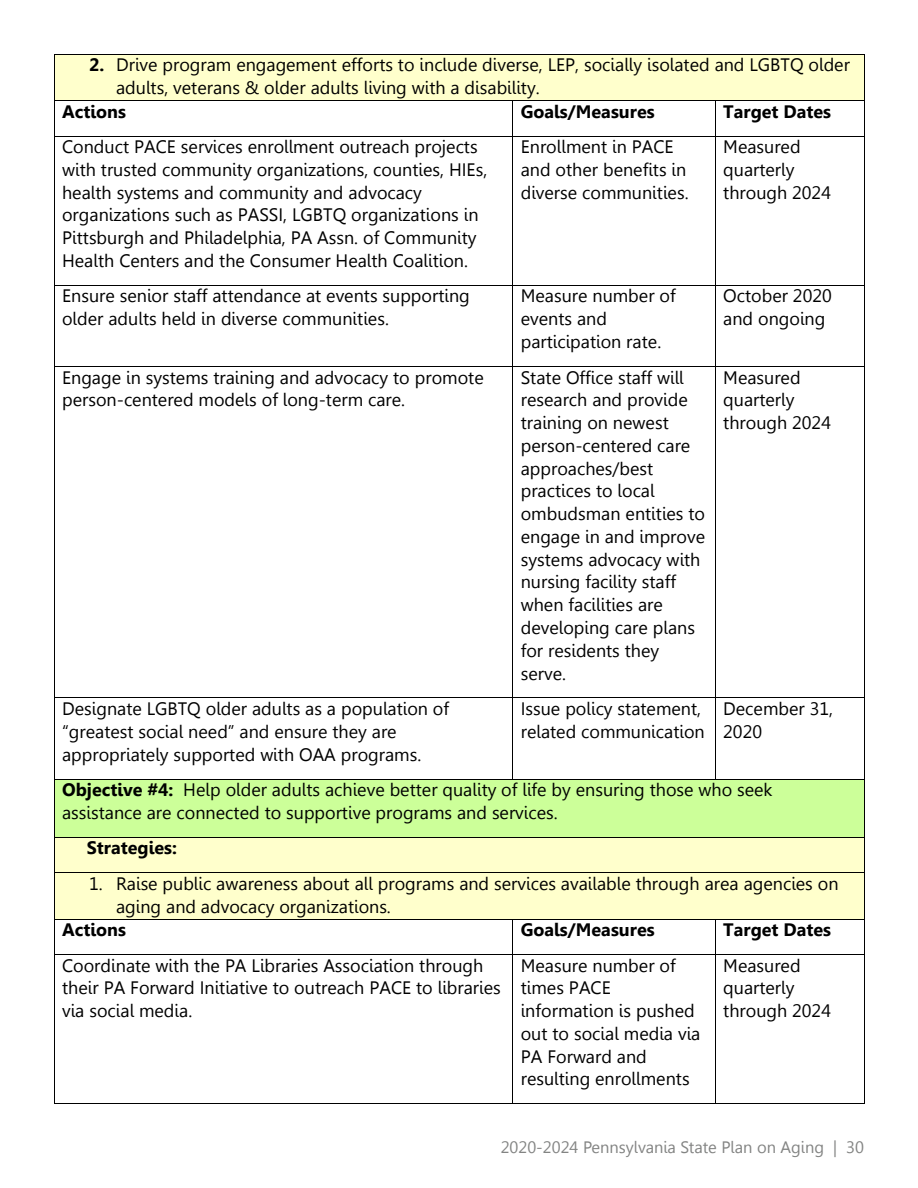
<style>
.page{position:relative;width:918px;height:1188px;background:#fff}
.page>*{position:absolute;margin:0;border:0;box-sizing:border-box;transform-origin:0 0}
.t1{font:18px/22.8px "Gisha";color:#000}
.t2{font:700 18px "Gisha";color:#000}
.t3{font:16.5px "Gisha";color:#838483}
.s1{font-weight:700}
</style>
<div class="page">
<div style="left:62px;top:55px;width:794px;height:22px;background:#ffc"></div>
<div style="left:62px;top:77px;width:794px;height:23px;background:#ffc"></div>
<hr style="left:54px;top:54px;width:810px;height:1px;background:#000">
<hr style="left:54px;top:55px;width:1px;height:45px;background:#000">
<hr style="left:864px;top:55px;width:1px;height:45px;background:#000">
<hr style="left:54px;top:100px;width:458px;height:1px;background:#000">
<hr style="left:513px;top:100px;width:202px;height:1px;background:#000">
<hr style="left:716px;top:100px;width:148px;height:1px;background:#000">
<hr style="left:54px;top:101px;width:1px;height:35px;background:#000">
<hr style="left:512px;top:101px;width:1px;height:35px;background:#000">
<hr style="left:715px;top:101px;width:1px;height:35px;background:#000">
<hr style="left:864px;top:101px;width:1px;height:35px;background:#000">
<hr style="left:54px;top:136px;width:458px;height:1px;background:#000">
<hr style="left:513px;top:136px;width:202px;height:1px;background:#000">
<hr style="left:716px;top:136px;width:148px;height:1px;background:#000">
<hr style="left:54px;top:137px;width:1px;height:148px;background:#000">
<hr style="left:512px;top:137px;width:1px;height:148px;background:#000">
<hr style="left:715px;top:137px;width:1px;height:148px;background:#000">
<hr style="left:864px;top:137px;width:1px;height:148px;background:#000">
<hr style="left:54px;top:285px;width:458px;height:1px;background:#000">
<hr style="left:513px;top:285px;width:202px;height:1px;background:#000">
<hr style="left:716px;top:285px;width:148px;height:1px;background:#000">
<hr style="left:54px;top:286px;width:1px;height:80px;background:#000">
<hr style="left:512px;top:286px;width:1px;height:80px;background:#000">
<hr style="left:715px;top:286px;width:1px;height:80px;background:#000">
<hr style="left:864px;top:286px;width:1px;height:80px;background:#000">
<hr style="left:54px;top:366px;width:458px;height:1px;background:#000">
<hr style="left:513px;top:366px;width:202px;height:1px;background:#000">
<hr style="left:716px;top:366px;width:148px;height:1px;background:#000">
<hr style="left:54px;top:367px;width:1px;height:331px;background:#000">
<hr style="left:512px;top:367px;width:1px;height:331px;background:#000">
<hr style="left:715px;top:367px;width:1px;height:331px;background:#000">
<hr style="left:864px;top:367px;width:1px;height:331px;background:#000">
<hr style="left:54px;top:698px;width:458px;height:1px;background:#000">
<hr style="left:513px;top:698px;width:202px;height:1px;background:#000">
<hr style="left:716px;top:698px;width:148px;height:1px;background:#000">
<hr style="left:54px;top:698px;width:1px;height:81px;background:#000">
<hr style="left:512px;top:698px;width:1px;height:81px;background:#000">
<hr style="left:715px;top:698px;width:1px;height:81px;background:#000">
<hr style="left:864px;top:698px;width:1px;height:81px;background:#000">
<div style="left:62px;top:779px;width:794px;height:23px;background:#cf9"></div>
<div style="left:62px;top:802px;width:794px;height:35px;background:#cf9"></div>
<hr style="left:54px;top:779px;width:458px;height:1px;background:#000">
<hr style="left:513px;top:779px;width:202px;height:1px;background:#000">
<hr style="left:716px;top:779px;width:148px;height:1px;background:#000">
<hr style="left:54px;top:779px;width:1px;height:58px;background:#000">
<hr style="left:864px;top:779px;width:1px;height:58px;background:#000">
<div style="left:62px;top:838px;width:794px;height:34px;background:#ffc"></div>
<hr style="left:54px;top:837px;width:810px;height:1px;background:#000">
<hr style="left:54px;top:838px;width:1px;height:34px;background:#000">
<hr style="left:864px;top:838px;width:1px;height:34px;background:#000">
<div style="left:62px;top:873px;width:794px;height:23px;background:#ffc"></div>
<div style="left:62px;top:896px;width:794px;height:23px;background:#ffc"></div>
<hr style="left:54px;top:872px;width:810px;height:1px;background:#000">
<hr style="left:54px;top:873px;width:1px;height:46px;background:#000">
<hr style="left:864px;top:873px;width:1px;height:46px;background:#000">
<hr style="left:54px;top:919px;width:458px;height:1px;background:#000">
<hr style="left:513px;top:919px;width:202px;height:1px;background:#000">
<hr style="left:716px;top:919px;width:148px;height:1px;background:#000">
<hr style="left:54px;top:919px;width:1px;height:35px;background:#000">
<hr style="left:512px;top:919px;width:1px;height:35px;background:#000">
<hr style="left:715px;top:919px;width:1px;height:35px;background:#000">
<hr style="left:864px;top:919px;width:1px;height:35px;background:#000">
<hr style="left:54px;top:954px;width:458px;height:1px;background:#000">
<hr style="left:513px;top:954px;width:202px;height:1px;background:#000">
<hr style="left:716px;top:954px;width:148px;height:1px;background:#000">
<hr style="left:54px;top:955px;width:1px;height:149px;background:#000">
<hr style="left:54px;top:1104px;width:458px;height:1px;background:#000">
<hr style="left:512px;top:955px;width:1px;height:149px;background:#000">
<hr style="left:513px;top:1104px;width:202px;height:1px;background:#000">
<hr style="left:715px;top:955px;width:1px;height:149px;background:#000">
<hr style="left:716px;top:1104px;width:148px;height:1px;background:#000">
<hr style="left:864px;top:955px;width:1px;height:149px;background:#000">
<p class="t1" style="left:89px;top:54px;width:762px"><span class="s1">2.</span> Drive program engagement efforts to include diverse, LEP, socially isolated and LGBTQ older</p>
<p class="t1" style="left:116px;top:77px;width:425px">adults, veterans &amp; older adults living with a disability.</p>
<p class="t2" style="left:62px;top:101px;width:65px">Actions</p>
<p class="t2" style="left:521px;top:101px;width:135px">Goals/Measures</p>
<p class="t2" style="left:723px;top:101px;width:109px">Target Dates</p>
<p class="t1" style="left:62px;top:136px;width:427px">Conduct PACE services enrollment outreach projects with trusted community organizations, counties, HIEs, health systems and community and advocacy organizations such as PASSI, LGBTQ organizations in Pittsburgh and Philadelphia, PA Assn. of Community Health Centers and the Consumer Health Coalition.</p>
<p class="t1" style="left:521px;top:136px;width:169px">Enrollment in PACE and other benefits in diverse communities.</p>
<p class="t1" style="left:723px;top:136px;width:109px">Measured quarterly through 2024</p>
<p class="t1" style="left:62px;top:285px;width:409px">Ensure senior staff attendance at events supporting older adults held in diverse communities.</p>
<p class="t1" style="left:521px;top:285px;width:157px">Measure number of events and participation rate.</p>
<p class="t1" style="left:723px;top:285px;width:110px">October 2020 and ongoing</p>
<p class="t1" style="left:62px;top:366px;width:423px">Engage in systems training and advocacy to promote person-centered models of long-term care.</p>
<p class="t1" style="left:521px;top:366px;width:186px">State Office staff will research and provide training on newest person-centered care approaches/best practices to local ombudsman entities to engage in and improve systems advocacy with nursing facility staff when facilities are developing care plans for residents they serve.</p>
<p class="t1" style="left:723px;top:366px;width:109px">Measured quarterly through 2024</p>
<p class="t1" style="left:62px;top:698px;width:389px">Designate LGBTQ older adults as a population of “greatest social need” and ensure they are appropriately supported with OAA programs.</p>
<p class="t1" style="left:521px;top:698px;width:186px">Issue policy statement, related communication</p>
<p class="t1" style="left:723px;top:698px;width:111px">December 31,<br>2020</p>
<p class="t1" style="left:62px;top:778px;width:712px"><span class="s1">Objective #4:</span> Help older adults achieve better quality of life by ensuring those who seek assistance are connected to supportive programs and services.</p>
<p class="t2" style="left:87px;top:838px;width:92px">Strategies:</p>
<p class="t1" style="left:89px;top:872px;width:751px">1. Raise public awareness about all programs and services available through area agencies on</p>
<p class="t1" style="left:116px;top:895px;width:276px">aging and advocacy organizations.</p>
<p class="t2" style="left:62px;top:919px;width:65px">Actions</p>
<p class="t2" style="left:521px;top:919px;width:135px">Goals/Measures</p>
<p class="t2" style="left:723px;top:919px;width:109px">Target Dates</p>
<p class="t1" style="left:62px;top:954px;width:440px">Coordinate with the PA Libraries Association through their PA Forward Initiative to outreach PACE to libraries via social media.</p>
<p class="t1" style="left:521px;top:954px;width:181px">Measure number of times PACE information is pushed out to social media via<br>PA Forward and resulting enrollments</p>
<p class="t1" style="left:723px;top:954px;width:109px">Measured quarterly through 2024</p>
<p class="t3" style="left:501px;top:1138px;width:365px">2020-2024 Pennsylvania State Plan on Aging | 30</p>
</div>
